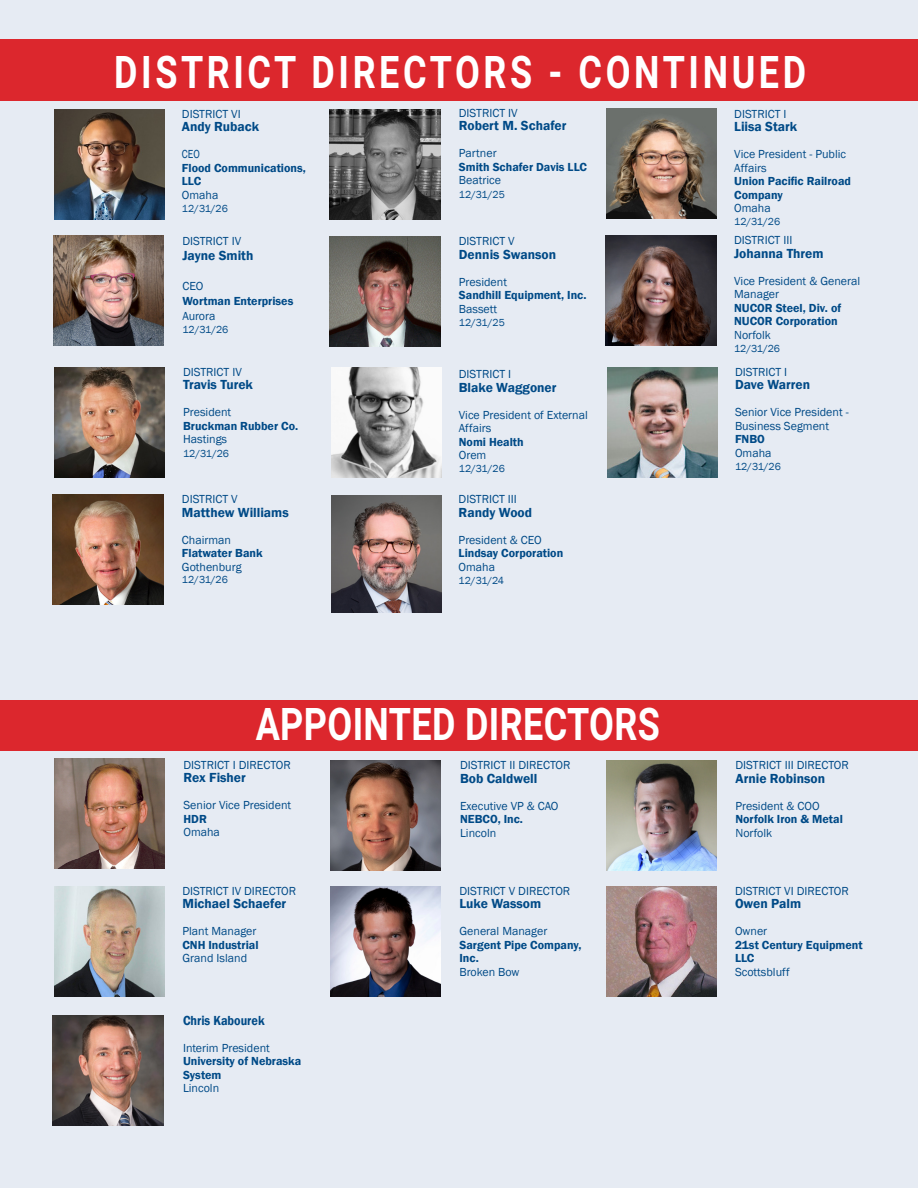
<style>
.page{position:relative;width:918px;height:1188px;background:#e6ebf3}
.page>*{position:absolute;margin:0;border:0;box-sizing:border-box;transform-origin:0 0}
.t1{font:700 45px "Roboto";letter-spacing:.085em;color:#fff;scale:.8 1}
.t2{font:700 45px "Roboto";letter-spacing:.01em;color:#fff;scale:.8 1}
.t3{font:600 13.5px "Franklin Gothic";color:#004a87}
.t4{font:600 13.5px "Franklin Gothic";color:#004a87;scale:.9 1}
.t5{font:12px/13.5px "Franklin Gothic";color:#004a87}
.t6{font:600 12px/13.5px "Franklin Gothic";color:#004a87}
.t7{font:12px "Franklin Gothic";color:#004a87;scale:.85 1}
.t8{font:10.5px "Franklin Gothic";color:#004a87}
</style>
<div class="page">
<div style="left:0;top:39px;width:918px;height:61px;background:#dc272d"></div>
<img style="left:54px;top:367px;width:110px;height:110px">
<img style="left:330px;top:886px;width:110px;height:110px">
<img style="left:54px;top:886px;width:110px;height:110px">
<img style="left:330px;top:109px;width:110px;height:110px">
<img style="left:606px;top:886px;width:110px;height:110px">
<img style="left:54px;top:109px;width:110px;height:110px">
<div style="left:0;top:700px;width:918px;height:51px;background:#dc272d"></div>
<img style="left:331px;top:495px;width:111px;height:118px">
<img style="left:606px;top:760px;width:111px;height:110px">
<img style="left:330px;top:237px;width:110px;height:110px">
<img style="left:331px;top:367px;width:111px;height:110px">
<img style="left:606px;top:108px;width:110px;height:110px">
<img style="left:330px;top:760px;width:110px;height:111px">
<img style="left:54px;top:759px;width:110px;height:110px">
<img style="left:53px;top:235px;width:111px;height:111px">
<img style="left:606px;top:235px;width:110px;height:111px">
<img style="left:53px;top:1015px;width:110px;height:110px">
<img style="left:607px;top:367px;width:110px;height:110px">
<img style="left:53px;top:495px;width:110px;height:110px">
<p class="t1" style="left:114px;top:40px;width:867px">DISTRICT DIRECTORS - CONTINUED</p>
<p class="t5" style="left:459px;top:106px;width:60px">DISTRICT IV</p>
<p class="t3" style="left:459px;top:118px;width:109px">Robert M. Schafer</p>
<p class="t5" style="left:459px;top:147px;width:39px">Partner</p>
<p class="t6" style="left:459px;top:160px;width:130px">Smith Schafer Davis LLC</p>
<p class="t5" style="left:459px;top:174px;width:44px">Beatrice</p>
<p class="t8" style="left:459px;top:188px;width:47px">12/31/25</p>
<p class="t5" style="left:182px;top:107px;width:60px">DISTRICT VI</p>
<p class="t3" style="left:182px;top:118px;width:79px">Andy Ruback</p>
<p class="t7" style="left:182px;top:147px;width:23px">CEO</p>
<p class="t6" style="left:182px;top:161px;width:125px">Flood Communications,<br>LLC</p>
<p class="t5" style="left:182px;top:188px;width:38px">Omaha</p>
<p class="t8" style="left:182px;top:202px;width:47px">12/31/26</p>
<p class="t5" style="left:734px;top:107px;width:54px">DISTRICT I</p>
<p class="t3" style="left:734px;top:118px;width:64px">Liisa Stark</p>
<p class="t5" style="left:734px;top:148px;width:113px">Vice President - Public<br>Affairs</p>
<p class="t6" style="left:734px;top:175px;width:118px">Union Pacific Railroad<br>Company</p>
<p class="t5" style="left:734px;top:202px;width:38px">Omaha</p>
<p class="t8" style="left:734px;top:215px;width:47px">12/31/26</p>
<p class="t5" style="left:734px;top:234px;width:60px">DISTRICT III</p>
<p class="t3" style="left:734px;top:245px;width:91px">Johanna Threm</p>
<p class="t5" style="left:734px;top:274px;width:128px">Vice President &amp; General<br>Manager</p>
<p class="t6" style="left:734px;top:301px;width:109px">NUCOR Steel, Div. of<br>NUCOR Corporation</p>
<p class="t5" style="left:734px;top:328px;width:38px">Norfolk</p>
<p class="t8" style="left:734px;top:342px;width:47px">12/31/26</p>
<p class="t5" style="left:182px;top:234px;width:60px">DISTRICT IV</p>
<p class="t3" style="left:182px;top:247px;width:72px">Jayne Smith</p>
<p class="t5" style="left:182px;top:279px;width:23px">CEO</p>
<p class="t6" style="left:182px;top:294px;width:112px">Wortman Enterprises</p>
<p class="t5" style="left:182px;top:309px;width:35px">Aurora</p>
<p class="t8" style="left:182px;top:323px;width:47px">12/31/26</p>
<p class="t5" style="left:459px;top:235px;width:57px">DISTRICT V</p>
<p class="t3" style="left:459px;top:246px;width:99px">Dennis Swanson</p>
<p class="t5" style="left:459px;top:275px;width:50px">President</p>
<p class="t6" style="left:459px;top:288px;width:129px">Sandhill Equipment, Inc.</p>
<p class="t5" style="left:459px;top:302px;width:40px">Bassett</p>
<p class="t8" style="left:459px;top:316px;width:47px">12/31/25</p>
<p class="t5" style="left:183px;top:365px;width:60px">DISTRICT IV</p>
<p class="t3" style="left:183px;top:376px;width:71px">Travis Turek</p>
<p class="t5" style="left:183px;top:406px;width:50px">President</p>
<p class="t6" style="left:183px;top:419px;width:117px">Bruckman Rubber Co.</p>
<p class="t5" style="left:183px;top:433px;width:46px">Hastings</p>
<p class="t8" style="left:183px;top:447px;width:47px">12/31/26</p>
<p class="t5" style="left:182px;top:493px;width:57px">DISTRICT V</p>
<p class="t3" style="left:182px;top:504px;width:108px">Matthew Williams</p>
<p class="t5" style="left:182px;top:533px;width:51px">Chairman</p>
<p class="t6" style="left:182px;top:547px;width:82px">Flatwater Bank</p>
<p class="t5" style="left:182px;top:560px;width:61px">Gothenburg</p>
<p class="t8" style="left:182px;top:573px;width:47px">12/31/26</p>
<p class="t5" style="left:459px;top:368px;width:54px">DISTRICT I</p>
<p class="t3" style="left:459px;top:379px;width:99px">Blake Waggoner</p>
<p class="t5" style="left:459px;top:408px;width:130px">Vice President of External<br>Affairs</p>
<p class="t6" style="left:459px;top:435px;width:66px">Nomi Health</p>
<p class="t5" style="left:459px;top:449px;width:29px">Orem</p>
<p class="t8" style="left:459px;top:462px;width:47px">12/31/26</p>
<p class="t5" style="left:459px;top:493px;width:60px">DISTRICT III</p>
<p class="t3" style="left:459px;top:504px;width:75px">Randy Wood</p>
<p class="t5" style="left:459px;top:533px;width:85px">President &amp; CEO</p>
<p class="t6" style="left:459px;top:547px;width:106px">Lindsay Corporation</p>
<p class="t5" style="left:459px;top:560px;width:38px">Omaha</p>
<p class="t8" style="left:459px;top:574px;width:47px">12/31/24</p>
<p class="t2" style="left:256px;top:692px;width:507px">APPOINTED DIRECTORS</p>
<p class="t5" style="left:183px;top:758px;width:109px">DISTRICT I DIRECTOR</p>
<p class="t3" style="left:183px;top:769px;width:64px">Rex Fisher</p>
<p class="t5" style="left:183px;top:799px;width:109px">Senior Vice President</p>
<p class="t6" style="left:183px;top:812px;width:25px">HDR</p>
<p class="t5" style="left:183px;top:826px;width:38px">Omaha</p>
<p class="t5" style="left:182px;top:884px;width:115px">DISTRICT IV DIRECTOR</p>
<p class="t3" style="left:182px;top:895px;width:105px">Michael Schaefer</p>
<p class="t5" style="left:182px;top:925px;width:76px">Plant Manager</p>
<p class="t6" style="left:182px;top:938px;width:78px">CNH Industrial</p>
<p class="t5" style="left:182px;top:952px;width:66px">Grand Island</p>
<p class="t4" style="left:183px;top:1012px;width:92px">Chris Kabourek</p>
<p class="t5" style="left:183px;top:1041px;width:88px">Interim President</p>
<p class="t6" style="left:183px;top:1055px;width:120px">University of Nebraska<br>System</p>
<p class="t5" style="left:183px;top:1082px;width:38px">Lincoln</p>
<p class="t5" style="left:460px;top:759px;width:112px">DISTRICT II DIRECTOR</p>
<p class="t3" style="left:460px;top:770px;width:79px">Bob Caldwell</p>
<p class="t5" style="left:460px;top:799px;width:100px">Executive VP &amp; CAO</p>
<p class="t6" style="left:460px;top:813px;width:64px">NEBCO, Inc.</p>
<p class="t5" style="left:460px;top:826px;width:38px">Lincoln</p>
<p class="t5" style="left:459px;top:884px;width:112px">DISTRICT V DIRECTOR</p>
<p class="t3" style="left:459px;top:895px;width:83px">Luke Wassom</p>
<p class="t5" style="left:459px;top:925px;width:89px">General Manager</p>
<p class="t6" style="left:459px;top:938px;width:124px">Sargent Pipe Company,<br>Inc.</p>
<p class="t5" style="left:459px;top:965px;width:62px">Broken Bow</p>
<p class="t5" style="left:735px;top:365px;width:54px">DISTRICT I</p>
<p class="t3" style="left:735px;top:377px;width:77px">Dave Warren</p>
<p class="t5" style="left:735px;top:406px;width:115px">Senior Vice President -<br>Business Segment</p>
<p class="t6" style="left:735px;top:433px;width:31px">FNBO</p>
<p class="t5" style="left:735px;top:446px;width:38px">Omaha</p>
<p class="t8" style="left:735px;top:460px;width:47px">12/31/26</p>
<p class="t5" style="left:735px;top:759px;width:115px">DISTRICT III DIRECTOR</p>
<p class="t3" style="left:735px;top:770px;width:91px">Arnie Robinson</p>
<p class="t5" style="left:735px;top:799px;width:86px">President &amp; COO</p>
<p class="t6" style="left:735px;top:813px;width:109px">Norfolk Iron &amp; Metal</p>
<p class="t5" style="left:735px;top:826px;width:38px">Norfolk</p>
<p class="t5" style="left:735px;top:884px;width:115px">DISTRICT VI DIRECTOR</p>
<p class="t3" style="left:735px;top:895px;width:68px">Owen Palm</p>
<p class="t5" style="left:735px;top:925px;width:34px">Owner</p>
<p class="t6" style="left:735px;top:938px;width:129px">21st Century Equipment<br>LLC</p>
<p class="t5" style="left:735px;top:965px;width:56px">Scottsbluff</p>
</div>
